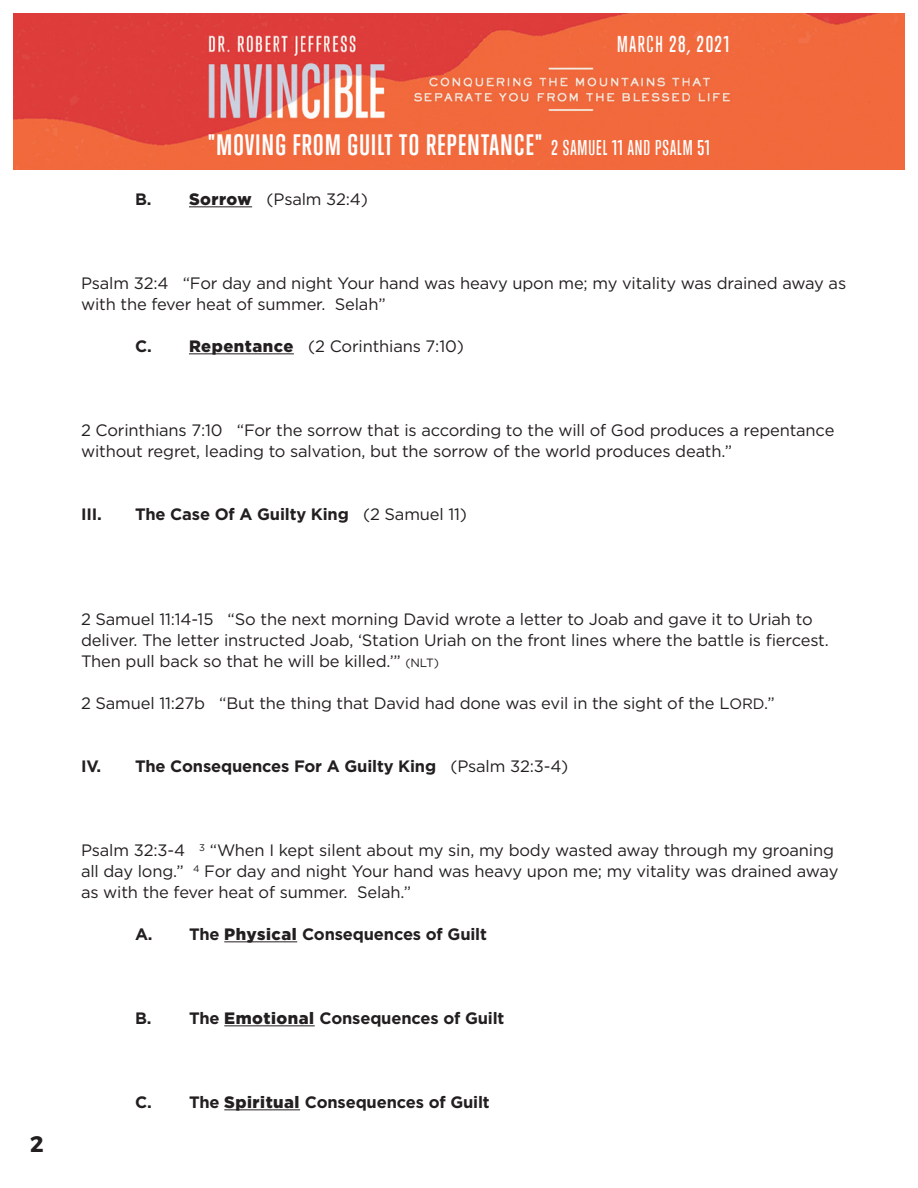
<style>
.page{position:relative;width:918px;height:1188px;background:#fff}
.page>*{position:absolute;margin:0;border:0;box-sizing:border-box;transform-origin:0 0}
.t1{font:700 27px "Trump Gothic East";letter-spacing:.05em;color:#fff}
.t2{font:700 22.5px "Montserrat";color:#231f20}
.t3{font:500 21px "Trump Gothic East";letter-spacing:.08em;color:#fff}
.t4{font:16.5px/21px "Gotham";letter-spacing:-.01em;color:#231f20}
.t5{font:700 16.5px "Gotham";letter-spacing:-.01em;color:#231f20}
.s1{font-weight:500;font-size:19.5px}
.s2{font-weight:700}
.s3{font-weight:900}
.s4{font-weight:400}
.s5{font-size:12px}
.s6{font-size:15px}
</style>
<div class="page">
<hr style="left:189px;top:206px;width:63px;height:1px;background:#231f20">
<hr style="left:189px;top:353px;width:105px;height:1px;background:#231f20">
<hr style="left:224px;top:941px;width:73px;height:1px;background:#231f20">
<hr style="left:224px;top:1025px;width:91px;height:1px;background:#231f20">
<hr style="left:224px;top:1109px;width:76px;height:1px;background:#231f20">
<img style="left:14px;top:14px;width:890px;height:156px">
<p class="t2" style="left:30px;top:1130px;width:15px">2</p>
<p class="t3" style="left:617px;top:31px;width:113px">MARCH 28, 2021</p>
<p class="t1" style="left:208px;top:128px;width:503px">"MOVING FROM GUILT TO REPENTANCE" <span class="s1">2 SAMUEL 11 AND PSALM 51</span></p>
<p class="t4" style="left:135px;top:189px;width:235px"><span class="s2">B.</span> <span class="s3">Sorrow</span> (Psalm 32:4)</p>
<p class="t4" style="left:81px;top:273px;width:767px">Psalm 32:4 “For day and night Your hand was heavy upon me; my vitality was drained away as with the fever heat of summer. Selah”</p>
<p class="t4" style="left:135px;top:336px;width:330px"><span class="s2">C.</span> <span class="s3">Repentance</span> (2 Corinthians 7:10)</p>
<p class="t4" style="left:81px;top:420px;width:755px">2 Corinthians 7:10 “For the sorrow that is according to the will of God produces a repentance without regret, leading to salvation, but the sorrow of the world produces death.”</p>
<p class="t5" style="left:81px;top:503px;width:22px">III.</p>
<p class="t5" style="left:135px;top:503px;width:334px">The Case Of A Guilty King <span class="s4">(2 Samuel 11)</span></p>
<p class="t4" style="left:81px;top:609px;width:749px">2 Samuel 11:14-15 “So the next morning David wrote a letter to Joab and gave it to Uriah to deliver. The letter instructed Joab, ‘Station Uriah on the front lines where the battle is fiercest.<br>Then pull back so that he will be killed.’” <span class="s5">(NLT)</span></p>
<p class="t4" style="left:81px;top:693px;width:695px">2 Samuel 11:27b “But the thing that David had done was evil in the sight of the L<span class="s6">ORD</span>.”</p>
<p class="t5" style="left:81px;top:755px;width:489px">IV. The Consequences For A Guilty King <span class="s4">(Psalm 32:3-4)</span></p>
<p class="t4" style="left:81px;top:840px;width:759px">Psalm 32:3-4 <sup>3</sup> “When I kept silent about my sin, my body wasted away through my groaning all day long.” <sup>4</sup> For day and night Your hand was heavy upon me; my vitality was drained away as with the fever heat of summer. Selah.”</p>
<p class="t5" style="left:135px;top:923px;width:353px">A. The <span class="s3">Physical</span> Consequences of Guilt</p>
<p class="t5" style="left:135px;top:1007px;width:371px">B. The <span class="s3">Emotional</span> Consequences of Guilt</p>
<p class="t5" style="left:135px;top:1091px;width:356px">C. The <span class="s3">Spiritual</span> Consequences of Guilt</p>
</div>
